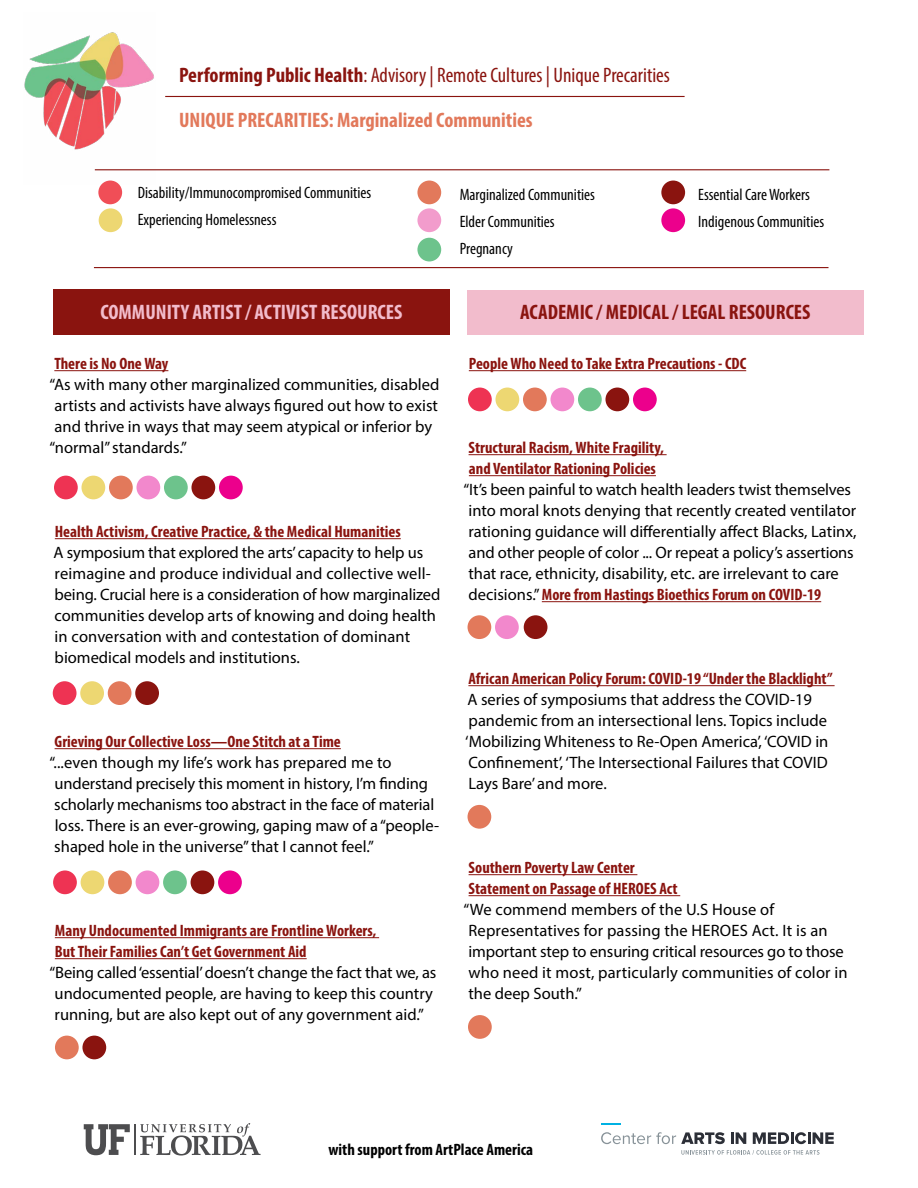
<style>
.page{position:relative;width:918px;height:1188px;background:#fff}
.page>*{position:absolute;margin:0;border:0;box-sizing:border-box;transform-origin:0 0}
.t1{font:condensed 21px/45px "Myriad Pro";color:#8a140f}
.t2{font:700 condensed 21px "Myriad Pro";color:#f2bccc}
.t3{font:700 condensed 21px "Myriad Pro";color:#8a140f}
.t4{font:16.5px/21px "Myriad Pro";color:#000}
.t5{font:700 condensed 16.5px/21px "Myriad Pro";color:#8a140f}
.t6{font:condensed 16.5px/27px "Myriad Pro";color:#000}
.t7{font:700 condensed 16.5px "Myriad Pro";color:#000}
.s1{font-weight:700}
.s2{font-weight:700;color:#e2795b}
.s3{font-weight:700;font-stretch:condensed;color:#8a140f}
</style>
<div class="page">
<div style="left:53px;top:289px;width:397px;height:46px;background:#8a140f"></div>
<div style="left:467px;top:290px;width:397px;height:45px;background:#f2bccc"></div>
<hr style="left:165px;top:96px;width:520px;height:1px;background:#8a140f">
<hr style="left:135px;top:1124px;width:1px;height:31px;background:#4d4d4f">
<svg style="left:140px;top:1123px;width:121px;height:33px"></svg>
<svg style="left:84px;top:1124px;width:46px;height:31px"></svg>
<svg style="left:601px;top:1132px;width:124px;height:12px"></svg>
<svg style="left:731px;top:1132px;width:15px;height:12px"></svg>
<svg style="left:753px;top:1132px;width:81px;height:12px"></svg>
<svg style="left:602px;top:1123px;width:19px;height:2px"></svg>
<svg style="left:681px;top:1150px;width:139px;height:5px"></svg>
<img style="left:24px;top:32px;width:132px;height:152px">
<hr style="left:95px;top:169px;width:734px;height:1px;background:#8a140f">
<hr style="left:94px;top:267px;width:735px;height:1px;background:#8a140f">
<div style="left:98px;top:181px;width:24px;height:23px;background:#f04e57;border-radius:50%"></div>
<div style="left:661px;top:208px;width:24px;height:24px;background:#ec008c;border-radius:50%"></div>
<div style="left:417px;top:208px;width:24px;height:24px;background:#f29ccc;border-radius:50%"></div>
<div style="left:417px;top:181px;width:24px;height:23px;background:#e2795b;border-radius:50%"></div>
<div style="left:661px;top:181px;width:24px;height:23px;background:#8a140f;border-radius:50%"></div>
<div style="left:417px;top:238px;width:24px;height:23px;background:#6dc38c;border-radius:50%"></div>
<div style="left:99px;top:208px;width:23px;height:24px;background:#edd772;border-radius:50%"></div>
<hr style="left:54px;top:370px;width:114px;height:1px;background:#8a140f">
<hr style="left:55px;top:538px;width:346px;height:1px;background:#8a140f">
<hr style="left:55px;top:748px;width:286px;height:1px;background:#8a140f">
<hr style="left:55px;top:937px;width:324px;height:1px;background:#8a140f">
<hr style="left:55px;top:958px;width:252px;height:1px;background:#8a140f">
<hr style="left:469px;top:370px;width:277px;height:1px;background:#8a140f">
<hr style="left:469px;top:454px;width:198px;height:1px;background:#8a140f">
<hr style="left:469px;top:475px;width:187px;height:1px;background:#8a140f">
<hr style="left:542px;top:601px;width:279px;height:1px;background:#8a140f">
<hr style="left:468px;top:685px;width:367px;height:1px;background:#8a140f">
<hr style="left:469px;top:874px;width:168px;height:1px;background:#8a140f">
<hr style="left:469px;top:895px;width:211px;height:1px;background:#8a140f">
<div style="left:468px;top:1015px;width:24px;height:24px;background:#e2795b;border-radius:50%"></div>
<div style="left:219px;top:476px;width:24px;height:23px;background:#ec008c;border-radius:50%"></div>
<div style="left:109px;top:476px;width:24px;height:23px;background:#e2795b;border-radius:50%"></div>
<div style="left:81px;top:476px;width:24px;height:23px;background:#edd772;border-radius:50%"></div>
<div style="left:54px;top:476px;width:24px;height:23px;background:#ee3353;border-radius:50%"></div>
<div style="left:191px;top:476px;width:24px;height:23px;background:#8a140f;border-radius:50%"></div>
<div style="left:164px;top:476px;width:24px;height:23px;background:#6dc38c;border-radius:50%"></div>
<div style="left:136px;top:476px;width:24px;height:23px;background:#f288cc;border-radius:50%"></div>
<div style="left:108px;top:681px;width:24px;height:24px;background:#e2795b;border-radius:50%"></div>
<div style="left:80px;top:681px;width:24px;height:24px;background:#edd772;border-radius:50%"></div>
<div style="left:53px;top:681px;width:24px;height:24px;background:#ee3353;border-radius:50%"></div>
<div style="left:135px;top:681px;width:24px;height:24px;background:#8a140f;border-radius:50%"></div>
<div style="left:218px;top:870px;width:24px;height:24px;background:#ec008c;border-radius:50%"></div>
<div style="left:108px;top:870px;width:24px;height:24px;background:#e2795b;border-radius:50%"></div>
<div style="left:81px;top:870px;width:23px;height:24px;background:#edd772;border-radius:50%"></div>
<div style="left:53px;top:870px;width:24px;height:24px;background:#ee3353;border-radius:50%"></div>
<div style="left:191px;top:870px;width:23px;height:24px;background:#8a140f;border-radius:50%"></div>
<div style="left:163px;top:870px;width:24px;height:24px;background:#6dc38c;border-radius:50%"></div>
<div style="left:136px;top:870px;width:23px;height:24px;background:#f288cc;border-radius:50%"></div>
<div style="left:633px;top:388px;width:24px;height:23px;background:#ec008c;border-radius:50%"></div>
<div style="left:523px;top:388px;width:24px;height:23px;background:#e2795b;border-radius:50%"></div>
<div style="left:495px;top:388px;width:24px;height:23px;background:#edd772;border-radius:50%"></div>
<div style="left:468px;top:388px;width:24px;height:23px;background:#ee3353;border-radius:50%"></div>
<div style="left:605px;top:388px;width:24px;height:23px;background:#8a140f;border-radius:50%"></div>
<div style="left:578px;top:388px;width:24px;height:23px;background:#6dc38c;border-radius:50%"></div>
<div style="left:550px;top:388px;width:24px;height:23px;background:#f288cc;border-radius:50%"></div>
<div style="left:495px;top:615px;width:24px;height:24px;background:#f288cc;border-radius:50%"></div>
<div style="left:468px;top:615px;width:23px;height:24px;background:#e2795b;border-radius:50%"></div>
<div style="left:468px;top:805px;width:23px;height:24px;background:#e2795b;border-radius:50%"></div>
<div style="left:524px;top:615px;width:23px;height:24px;background:#8a140f;border-radius:50%"></div>
<div style="left:82px;top:1036px;width:24px;height:23px;background:#8a140f;border-radius:50%"></div>
<div style="left:55px;top:1036px;width:24px;height:23px;background:#e2795b;border-radius:50%"></div>
<p class="t1" style="left:179px;top:53px;width:492px"><span class="s1">Performing Public Health</span>: Advisory | Remote Cultures | Unique Precarities<br><span class="s2">UNIQUE PRECARITIES: Marginalized Communities</span></p>
<p class="t6" style="left:138px;top:179px;width:235px">Disability/Immunocompromised Communities<br>Experiencing Homelessness</p>
<p class="t6" style="left:460px;top:181px;width:137px">Marginalized Communities<br>Elder Communities<br>Pregnancy</p>
<p class="t6" style="left:698px;top:180px;width:128px">Essential Care Workers<br>Indigenous Communities</p>
<p class="t2" style="left:100px;top:299px;width:303px">COMMUNITY ARTIST / ACTIVIST RESOURCES</p>
<p class="t3" style="left:520px;top:299px;width:292px">ACADEMIC / MEDICAL / LEGAL RESOURCES</p>
<p class="t5" style="left:54px;top:353px;width:116px">There is No One Way</p>
<p class="t4" style="left:50px;top:374px;width:391px">“As with many other marginalized communities, disabled</p>
<p class="t4" style="left:55px;top:395px;width:385px">artists and activists have always figured out how to exist</p>
<p class="t4" style="left:55px;top:416px;width:379px">and thrive in ways that may seem atypical or inferior by</p>
<p class="t4" style="left:50px;top:437px;width:139px">“normal” standards.”</p>
<p class="t5" style="left:55px;top:521px;width:347px">Health Activism, Creative Practice, &amp; the Medical Humanities</p>
<p class="t4" style="left:53px;top:542px;width:388px">A symposium that explored the arts’ capacity to help us reimagine and produce individual and collective well&shy;being. Crucial here is a consideration of how marginalized communities develop arts of knowing and doing health in conversation with and contestation of dominant biomedical models and institutions.</p>
<p class="t5" style="left:55px;top:731px;width:288px">Grieving Our Collective Loss—One Stitch at a Time</p>
<p class="t4" style="left:50px;top:752px;width:391px">“...even though my life’s work has prepared me to understand precisely this moment in history, I’m finding scholarly mechanisms too abstract in the face of material loss. There is an ever-growing, gaping maw of a “people&shy;shaped hole in the universe” that I cannot feel.”</p>
<p class="t5" style="left:55px;top:920px;width:323px">Many Undocumented Immigrants are Frontline Workers,<br>But Their Families Can’t Get Government Aid</p>
<p class="t4" style="left:49px;top:962px;width:388px;text-align:center">“Being called ‘essential’ doesn’t change the fact that we, as undocumented people, are having to keep this country running, but are also kept out of any government aid.”</p>
<p class="t5" style="left:469px;top:353px;width:279px">People Who Need to Take Extra Precautions - CDC</p>
<p class="t5" style="left:469px;top:437px;width:197px">Structural Racism, White Fragility, and Ventilator Rationing Policies</p>
<p class="t4" style="left:464px;top:479px;width:394px">“It’s been painful to watch health leaders twist themselves into moral knots denying that recently created ventilator rationing guidance will differentially affect Blacks, Latinx, and other people of color ... Or repeat a policy’s assertions that race, ethnicity, disability, etc. are irrelevant to care decisions.” <span class="s3">More from Hastings Bioethics Forum on COVID-19</span></p>
<p class="t5" style="left:468px;top:668px;width:366px">African American Policy Forum: COVID-19 “Under the Blacklight”</p>
<p class="t4" style="left:465px;top:689px;width:365px">A series of symposiums that address the COVID-19 pandemic from an intersectional lens. Topics include ‘Mobilizing Whiteness to Re-Open America’, ‘COVID in Confinement’, ‘The Intersectional Failures that COVID Lays Bare’ and more.</p>
<p class="t5" style="left:469px;top:857px;width:211px">Southern Poverty Law Center<br>Statement on Passage of HEROES Act</p>
<p class="t4" style="left:464px;top:899px;width:386px">“We commend members of the U.S House of Representatives for passing the HEROES Act. It is an important step to ensuring critical resources go to those who need it most, particularly communities of color in the deep South.”</p>
<p class="t7" style="left:328px;top:1139px;width:206px">with support from ArtPlace America</p>
</div>
